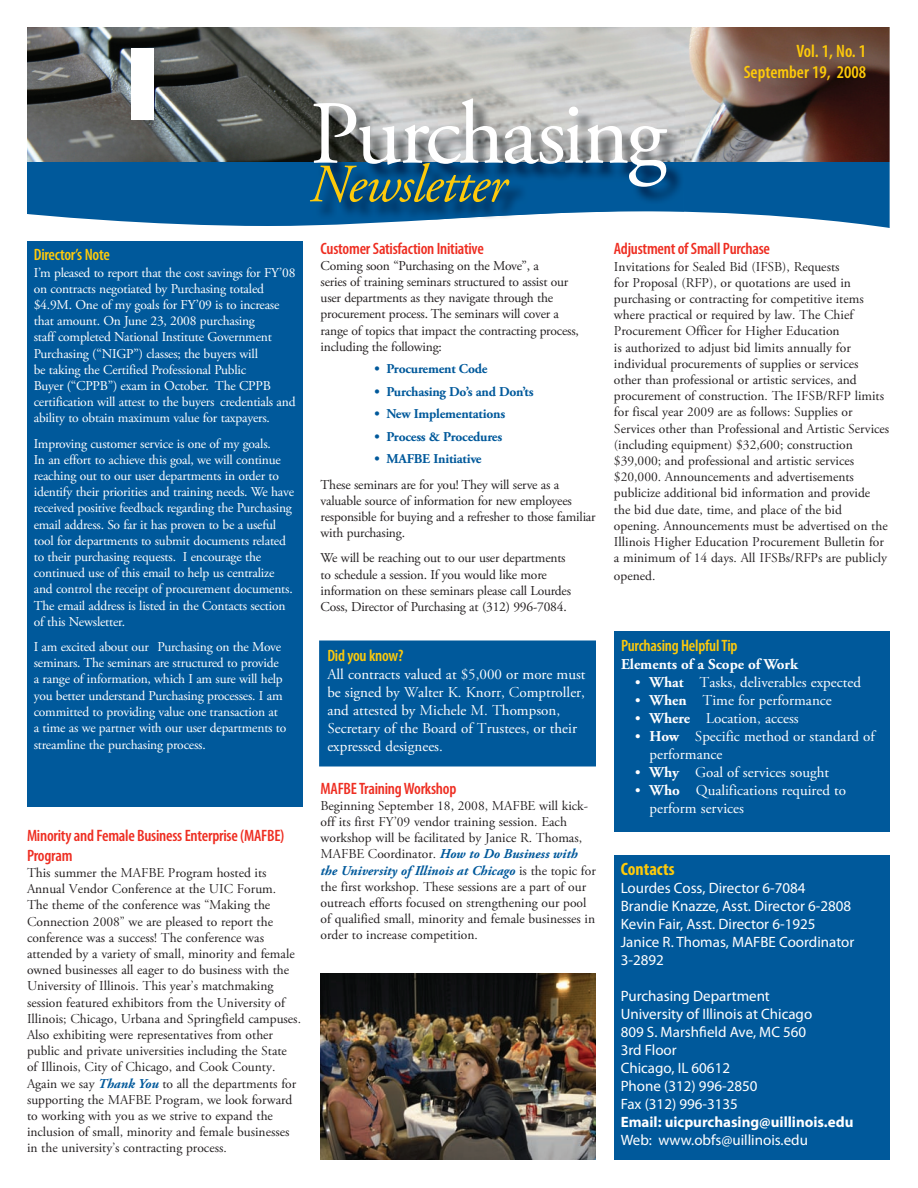
<style>
.page{position:relative;width:918px;height:1188px;background:#fff}
.page>*{position:absolute;margin:0;border:0;box-sizing:border-box;transform-origin:0 0}
.t1{font:89.85px "Adobe Garamond Pro";letter-spacing:-.03em;color:#fff}
.t2{font:italic 53.85px "Adobe Garamond Pro";letter-spacing:-.02em;color:#feca0a}
.t3{font:600 condensed 18px/21px "Myriad Pro";color:#feca0a;text-align:right}
.t4{font:700 condensed 18px "Myriad Pro";color:#feca0a}
.t5{font:600 condensed 16.5px/19.8px "Myriad Pro";letter-spacing:-.015em;color:#ee2e22}
.t6{font:600 condensed 16.5px "Myriad Pro";letter-spacing:-.015em;color:#feca0a}
.t7{font:15px/18px "Adobe Garamond Pro";color:#fff}
.t8{font:15px/18px "Myriad Pro";color:#fff}
.t9{font:700 15px "Myriad Pro";color:#fff}
.t10{font:700 15px "Adobe Garamond Pro";color:#fff}
.t11{font:13.5px/16.2px "Adobe Garamond Pro";color:#231f20}
.t12{font:13.5px/16.2px "Adobe Garamond Pro";letter-spacing:-.015em;color:#fff}
.t13{font:700 13.5px "Adobe Garamond Pro";letter-spacing:-.015em;color:#00599b}
.s1{font-weight:700;font-style:italic;color:#00599b}
.s2{font-weight:700}
</style>
<div class="page">
<img style="left:27px;top:27px;width:863px;height:135px">
<div style="left:132px;top:48px;width:22px;height:72px;background:#fff"></div>
<svg style="left:27px;top:162px;width:863px;height:66px;fill:#00599b"></svg>
<img style="left:312px;top:100px;width:372px;height:119px">
<div style="left:27px;top:241px;width:275px;height:566px;background:#00599b"></div>
<div style="left:320px;top:641px;width:275px;height:125px;background:#00599b"></div>
<div style="left:319px;top:640px;width:277px;height:126px;border:2px solid #00599b"></div>
<img style="left:321px;top:973px;width:275px;height:187px">
<div style="left:614px;top:855px;width:276px;height:305px;background:#00599b"></div>
<div style="left:614px;top:632px;width:276px;height:200px;background:#00599b"></div>
<h1 class="t1" style="left:310px;top:80px;width:358px">Purchasing</h1>
<h2 class="t2" style="left:310px;top:152px;width:198px">Newsletter</h2>
<h3 class="t3" style="left:744px;top:40px;width:124px">Vol. 1, No. 1<br>September 19, 2008</h3>
<p class="t6" style="left:34px;top:245px;width:78px">Director’s Note</p>
<p class="t12" style="left:34px;top:265px;width:263px">I’m pleased to report that the cost savings for FY’08 on contracts negotiated by Purchasing totaled $4.9M. One of my goals for FY’09 is to increase that amount. On June 23, 2008 purchasing<br>staff completed National Institute Government Purchasing (“NIGP”) classes; the buyers will<br>be taking the Certified Professional Public<br>Buyer (“CPPB”) exam in October. The CPPB certification will attest to the buyers credentials and ability to obtain maximum value for taxpayers.</p>
<p class="t12" style="left:34px;top:436px;width:262px">Improving customer service is one of my goals.<br>In an effort to achieve this goal, we will continue reaching out to our user departments in order to identify their priorities and training needs. We have received positive feedback regarding the Purchasing email address. So far it has proven to be a useful tool for departments to submit documents related to their purchasing requests. I encourage the continued use of this email to help us centralize and control the receipt of procurement documents.<br>The email address is listed in the Contacts section of this Newsletter.</p>
<p class="t12" style="left:34px;top:639px;width:254px">I am excited about our Purchasing on the Move seminars. The seminars are structured to provide a range of information, which I am sure will help you better understand Purchasing processes. I am committed to providing value one transaction at a time as we partner with our user departments to streamline the purchasing process.</p>
<p class="t5" style="left:27px;top:825px;width:259px">Minority and Female Business Enterprise (MAFBE)<br>Program</p>
<p class="t11" style="left:27px;top:865px;width:276px">This summer the MAFBE Program hosted its Annual Vendor Conference at the UIC Forum.<br>The theme of the conference was “Making the Connection 2008” we are pleased to report the conference was a success! The conference was attended by a variety of small, minority and female owned businesses all eager to do business with the University of Illinois. This year’s matchmaking session featured exhibitors from the University of Illinois; Chicago, Urbana and Springfield campuses.<br>Also exhibiting were representatives from other public and private universities including the State<br>of Illinois, City of Chicago, and Cook County.<br>Again we say <span class="s1">Thank You</span> to all the departments for supporting the MAFBE Program, we look forward to working with you as we strive to expand the inclusion of small, minority and female businesses in the university’s contracting process.</p>
<p class="t5" style="left:321px;top:238px;width:165px">Customer Satisfaction Initiative</p>
<p class="t11" style="left:321px;top:258px;width:260px">Coming soon “Purchasing on the Move”, a<br>series of training seminars structured to assist our user departments as they navigate through the procurement process. The seminars will cover a range of topics that impact the contracting process, including the following:</p>
<p class="t13" style="left:375px;top:361px;width:114px">• Procurement Code</p>
<p class="t13" style="left:375px;top:384px;width:160px">• Purchasing Do’s and Don’ts</p>
<p class="t13" style="left:375px;top:406px;width:132px">• New Implementations</p>
<p class="t13" style="left:375px;top:429px;width:129px">• Process &amp; Procedures</p>
<p class="t13" style="left:375px;top:451px;width:109px">• MAFBE Initiative</p>
<p class="t11" style="left:321px;top:477px;width:277px">These seminars are for you! They will serve as a valuable source of information for new employees responsible for buying and a refresher to those familiar with purchasing.</p>
<p class="t11" style="left:321px;top:551px;width:252px">We will be reaching out to our user departments to schedule a session. If you would like more information on these seminars please call Lourdes Coss, Director of Purchasing at (312) 996-7084.</p>
<p class="t6" style="left:327px;top:645px;width:77px">Did you know?</p>
<p class="t7" style="left:327px;top:666px;width:260px">All contracts valued at $5,000 or more must be signed by Walter K. Knorr, Comptroller, and attested by Michele M. Thompson, Secretary of the Board of Trustees, or their expressed designees.</p>
<p class="t5" style="left:321px;top:778px;width:137px">MAFBE Training Workshop</p>
<p class="t11" style="left:321px;top:798px;width:277px">Beginning September 18, 2008, MAFBE will kick&shy;off its first FY’09 vendor training session. Each workshop will be facilitated by Janice R. Thomas, MAFBE Coordinator. <span class="s1">How to Do Business with the University of Illinois at Chicago</span> is the topic for the first workshop. These sessions are a part of our outreach efforts focused on strengthening our pool of qualified small, minority and female businesses in order to increase competition.</p>
<p class="t5" style="left:614px;top:239px;width:158px">Adjustment of Small Purchase</p>
<p class="t11" style="left:614px;top:259px;width:277px">Invitations for Sealed Bid (IFSB), Requests<br>for Proposal (RFP), or quotations are used in purchasing or contracting for competitive items where practical or required by law. The Chief Procurement Officer for Higher Education<br>is authorized to adjust bid limits annually for individual procurements of supplies or services other than professional or artistic services, and procurement of construction. The IFSB/RFP limits for fiscal year 2009 are as follows: Supplies or Services other than Professional and Artistic Services (including equipment) $32,600; construction $39,000; and professional and artistic services $20,000. Announcements and advertisements publicize additional bid information and provide the bid due date, time, and place of the bid opening. Announcements must be advertised on the Illinois Higher Education Procurement Bulletin for a minimum of 14 days. All IFSBs/RFPs are publicly</p>
<p class="t11" style="left:614px;top:568px;width:43px">opened.</p>
<p class="t6" style="left:621px;top:635px;width:118px">Purchasing Helpful Tip</p>
<p class="t10" style="left:621px;top:655px;width:178px">Elements of a Scope of Work</p>
<p class="t7" style="left:635px;top:673px;width:228px">• <span class="s2">What</span> Tasks, deliverables expected</p>
<p class="t7" style="left:635px;top:691px;width:199px">• <span class="s2">When</span> Time for performance</p>
<p class="t7" style="left:635px;top:709px;width:166px">• <span class="s2">Where</span> Location, access</p>
<p class="t7" style="left:650px;top:727px;width:227px;text-indent:-15px">• <span class="s2">How</span> Specific method or standard of performance</p>
<p class="t7" style="left:635px;top:763px;width:196px">• <span class="s2">Why</span> Goal of services sought</p>
<p class="t7" style="left:650px;top:781px;width:198px;text-indent:-15px">• <span class="s2">Who</span> Qualifications required to perform services</p>
<h3 class="t4" style="left:621px;top:858px;width:55px">Contacts</h3>
<p class="t8" style="left:621px;top:879px;width:235px">Lourdes Coss, Director 6-7084<br>Brandie Knazze, Asst. Director 6-2808<br>Kevin Fair, Asst. Director 6-1925<br>Janice R. Thomas, MAFBE Coordinator<br>3-2892</p>
<p class="t8" style="left:621px;top:987px;width:193px">Purchasing Department<br>University of Illinois at Chicago<br>809 S. Marshfield Ave, MC 560<br>3rd Floor<br>Chicago, IL 60612<br>Phone (312) 996-2850<br>Fax (312) 996-3135</p>
<p class="t9" style="left:621px;top:1112px;width:234px">Email: uicpurchasing@uillinois.edu</p>
<p class="t8" style="left:621px;top:1131px;width:189px">Web: www.obfs@uillinois.edu</p>
</div>
